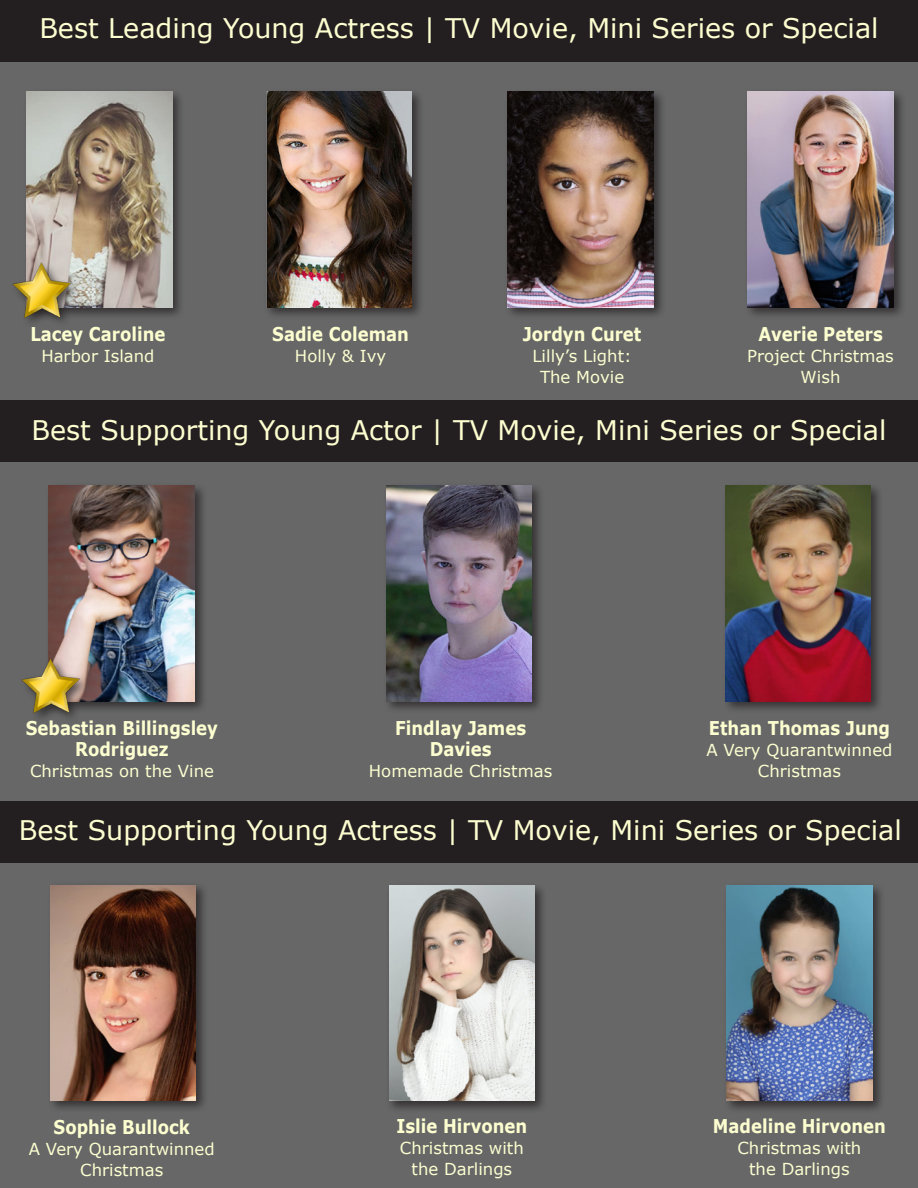
<style>
.page{position:relative;width:918px;height:1188px;background:#676767}
.page>*{position:absolute;margin:0;border:0;box-sizing:border-box;transform-origin:0 0}
.t1{font:27px "Verdana";color:#fcfed0}
.t2{font:700 18.9px/21px "Verdana";color:#fcfed0;text-align:center;scale:.87 1}
.t3{font:16.5px/21px "Verdana";color:#fcfed0;text-align:center}
</style>
<div class="page">
<div style="left:263px;top:88px;width:162px;height:232px;background:#231f20;opacity:.75"></div>
<img style="left:266px;top:92px;width:146px;height:215px">
<div style="left:504px;top:88px;width:162px;height:232px;background:#231f20;opacity:.75"></div>
<img style="left:508px;top:92px;width:145px;height:215px">
<div style="left:23px;top:88px;width:162px;height:232px;background:#231f20;opacity:.75"></div>
<img style="left:26px;top:91px;width:146px;height:216px">
<div style="left:0;top:0;width:918px;height:61px;background:#231f20"></div>
<div style="left:744px;top:88px;width:162px;height:232px;background:#231f20;opacity:.75"></div>
<img style="left:748px;top:92px;width:145px;height:215px">
<div style="left:0;top:400px;width:918px;height:62px;background:#231f20"></div>
<div style="left:383px;top:482px;width:162px;height:232px;background:#231f20;opacity:.75"></div>
<img style="left:386px;top:486px;width:146px;height:215px">
<div style="left:722px;top:482px;width:162px;height:232px;background:#231f20;opacity:.75"></div>
<img style="left:725px;top:486px;width:146px;height:215px">
<div style="left:45px;top:482px;width:162px;height:232px;background:#231f20;opacity:.75"></div>
<img style="left:49px;top:485px;width:146px;height:216px">
<div style="left:386px;top:882px;width:162px;height:231px;background:#231f20;opacity:.75"></div>
<img style="left:389px;top:885px;width:146px;height:216px">
<div style="left:723px;top:882px;width:162px;height:231px;background:#231f20;opacity:.75"></div>
<img style="left:727px;top:885px;width:145px;height:216px">
<div style="left:47px;top:882px;width:162px;height:232px;background:#231f20;opacity:.75"></div>
<img style="left:50px;top:885px;width:146px;height:216px">
<div style="left:0;top:802px;width:918px;height:61px;background:#231f20"></div>
<div style="left:9px;top:259px;width:71px;height:68px;background:#231f20;opacity:.75"></div>
<img style="left:10px;top:259px;width:63px;height:63px">
<div style="left:18px;top:654px;width:71px;height:68px;background:#231f20;opacity:.75"></div>
<img style="left:19px;top:654px;width:63px;height:64px">
<h1 class="t1" style="left:39px;top:9px;width:841px">Best Leading Young Actress | TV Movie, Mini Series or Special</h1>
<p class="t2" style="left:30px;top:323px;width:157px">Lacey Caroline</p>
<p class="t3" style="left:41px;top:345px;width:115px">Harbor Island</p>
<p class="t2" style="left:272px;top:323px;width:159px">Sadie Coleman</p>
<p class="t3" style="left:295px;top:345px;width:93px">Holly &amp; Ivy</p>
<p class="t2" style="left:523px;top:323px;width:138px">Jordyn Curet</p>
<p class="t3" style="left:532px;top:345px;width:101px">Lilly’s Light:<br>The Movie</p>
<p class="t2" style="left:758px;top:323px;width:145px">Averie Peters</p>
<p class="t3" style="left:747px;top:345px;width:148px">Project Christmas<br>Wish</p>
<h1 class="t1" style="left:32px;top:411px;width:856px">Best Supporting Young Actor | TV Movie, Mini Series or Special</h1>
<p class="t2" style="left:26px;top:717px;width:222px">Sebastian Billingsley<br>Rodriguez</p>
<p class="t3" style="left:30px;top:760px;width:185px">Christmas on the Vine</p>
<p class="t2" style="left:395px;top:717px;width:152px">Findlay James<br>Davies</p>
<p class="t3" style="left:369px;top:760px;width:185px">Homemade Christmas</p>
<p class="t2" style="left:709px;top:717px;width:210px">Ethan Thomas Jung</p>
<p class="t3" style="left:707px;top:739px;width:187px">A Very Quarantwinned<br>Christmas</p>
<h1 class="t1" style="left:19px;top:812px;width:884px">Best Supporting Young Actress | TV Movie, Mini Series or Special</h1>
<p class="t2" style="left:54px;top:1116px;width:158px">Sophie Bullock</p>
<p class="t3" style="left:29px;top:1139px;width:187px">A Very Quarantwinned<br>Christmas</p>
<p class="t2" style="left:396px;top:1115px;width:152px">Islie Hirvonen</p>
<p class="t3" style="left:400px;top:1137px;width:125px">Christmas with the Darlings</p>
<p class="t2" style="left:713px;top:1115px;width:200px">Madeline Hirvonen</p>
<p class="t3" style="left:737px;top:1137px;width:125px">Christmas with the Darlings</p>
</div>
